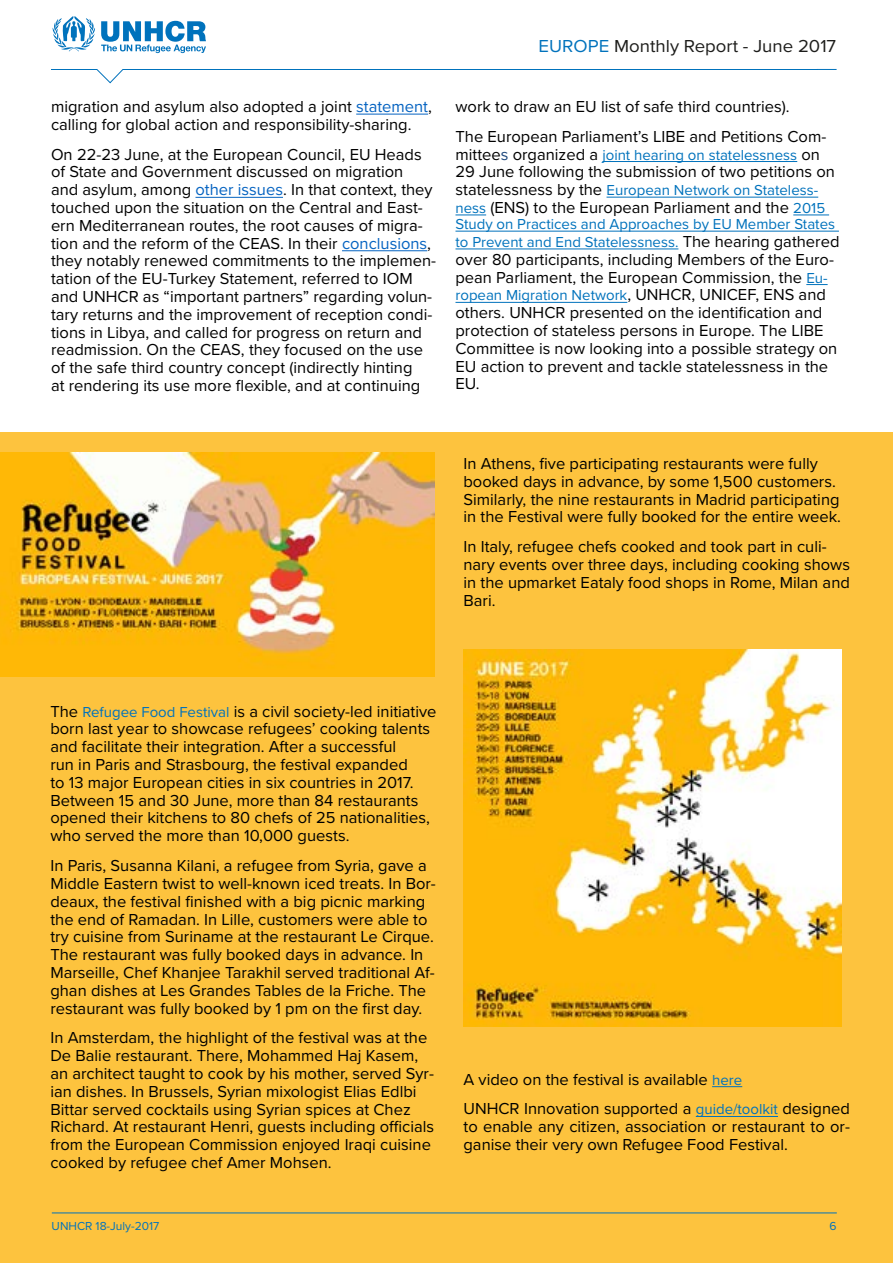
<style>
.page{position:relative;width:893px;height:1263px;background:#fff}
.page>*{position:absolute;margin:0;border:0;box-sizing:border-box;transform-origin:0 0}
.t1{font:18px "Proxima Nova";color:#1d1d1b}
.t2{font:16.5px/17.9px "Proxima Nova";color:#000}
.t3{font:15px/17.9px "Proxima Nova";color:#0072bc}
.t4{font:12px "Proxima Nova";color:#0072bc}
.s1{color:#0563c1}
.s2{color:#0072bc}
.s3{font-size:16.5px;color:#000}
.s4{font-size:16.5px;color:#1f497d}
.s5{font-size:15px;color:#0072bc}
</style>
<div class="page">
<div style="left:0;top:432px;width:893px;height:831px;background:#fdc33e"></div>
<hr style="left:356px;top:114px;width:72px;height:1px;background:#0563c1">
<hr style="left:195px;top:197px;width:88px;height:1px;background:#0563c1">
<hr style="left:342px;top:250px;width:85px;height:1px;background:#0563c1">
<hr style="left:602px;top:161px;width:195px;height:1px;background:#0072bc">
<hr style="left:606px;top:197px;width:212px;height:1px;background:#0072bc">
<hr style="left:455px;top:215px;width:31px;height:1px;background:#0072bc">
<hr style="left:793px;top:215px;width:36px;height:1px;background:#0072bc">
<hr style="left:455px;top:231px;width:384px;height:1px;background:#0072bc">
<hr style="left:455px;top:249px;width:223px;height:1px;background:#0072bc">
<svg style="left:806px;top:284px;width:22px;height:1px"></svg>
<hr style="left:455px;top:302px;width:172px;height:1px;background:#0072bc">
<img style="left:463px;top:649px;width:379px;height:377px">
<img style="left:0;top:452px;width:434px;height:224px">
<hr style="left:712px;top:1086px;width:30px;height:1px;background:#0072bc">
<hr style="left:696px;top:1116px;width:82px;height:1px;background:#0072bc">
<hr style="left:52px;top:1212px;width:785px;height:1px;background:#0072bc">
<svg style="left:52px;top:16px;width:785px;height:68px"></svg>
<p class="t2" style="left:51px;top:97px;width:382px">migration and asylum also adopted a joint <span class="s1">statement</span>, calling for global action and responsibility-sharing.</p>
<p class="t2" style="left:51px;top:144px;width:387px">On 22-23 June, at the European Council, EU Heads of State and Government discussed on migration<br>and asylum, among <span class="s1">other issues</span>. In that context, they touched upon the situation on the Central and East&shy;ern Mediterranean routes, the root causes of migra&shy;tion and the reform of the CEAS. In their <span class="s1">conclusions</span>, they notably renewed commitments to the implemen&shy;tation of the EU-Turkey Statement, referred to IOM and UNHCR as “important partners” regarding volun&shy;tary returns and the improvement of reception condi&shy;tions in Libya, and called for progress on return and readmission. On the CEAS, they focused on the use of the safe third country concept (indirectly hinting<br>at rendering its use more flexible, and at continuing</p>
<p class="t1" style="left:539px;top:32px;width:299px"><span class="s2">EUROPE</span> Monthly Report - June 2017</p>
<p class="t2" style="left:455px;top:91px;width:372px;line-height:29.8px">work to draw an EU list of safe third countries).<br>The European Parliament’s LIBE and Petitions Com-</p>
<p class="t3" style="left:455px;top:145px;width:366px"><span class="s3">mittee</span><span class="s4">s</span> <span class="s3">organized a</span> joint hearing on statelessness <span class="s3">on</span></p>
<p class="t2" style="left:455px;top:162px;width:381px">29 June following the submission of two petitions on</p>
<p class="t3" style="left:455px;top:181px;width:364px"><span class="s3">statelessness by the</span> European Network on Stateless-</p>
<p class="t2" style="left:455px;top:198px;width:371px"><span class="s5">ness</span> (ENS) to the European Parliament and the <span class="s5">2015</span></p>
<p class="t3" style="left:455px;top:215px;width:385px">Study on Practices and Approaches by EU Member States to Prevent and End Statelessness. <span class="s3">The hearing gathered</span></p>
<p class="t2" style="left:455px;top:250px;width:380px">over 80 participants, including Members of the Euro&shy;pean Parliament, the European Commission, the <span class="s5">Eu-</span></p>
<p class="t3" style="left:455px;top:286px;width:372px">ropean Migration Network<span class="s3">, UNHCR, UNICEF, ENS and</span></p>
<p class="t2" style="left:455px;top:303px;width:383px">others. UNHCR presented on the identification and protection of stateless persons in Europe. The LIBE Committee is now looking into a possible strategy on EU action to prevent and tackle statelessness in the EU.</p>
<p class="t2" style="left:463px;top:454px;width:379px">In Athens, five participating restaurants were fully booked days in advance, by some 1,500 customers.<br>Similarly, the nine restaurants in Madrid participating in the Festival were fully booked for the entire week.</p>
<p class="t2" style="left:463px;top:537px;width:388px">In Italy, refugee chefs cooked and took part in culi&shy;nary events over three days, including cooking shows in the upmarket Eataly food shops in Rome, Milan and Bari.</p>
<p class="t2" style="left:50px;top:701px;width:388px">The <span class="s5">Refugee Food Festival</span> is a civil society-led initiative born last year to showcase refugees’ cooking talents and facilitate their integration. After a successful<br>run in Paris and Strasbourg, the festival expanded<br>to 13 major European cities in six countries in 2017.<br>Between 15 and 30 June, more than 84 restaurants opened their kitchens to 80 chefs of 25 nationalities, who served the more than 10,000 guests.</p>
<p class="t2" style="left:50px;top:856px;width:387px">In Paris, Susanna Kilani, a refugee from Syria, gave a Middle Eastern twist to well-known iced treats. In Bor&shy;deaux, the festival finished with a big picnic marking the end of Ramadan. In Lille, customers were able to try cuisine from Suriname at the restaurant Le Cirque.<br>The restaurant was fully booked days in advance. In Marseille, Chef Khanjee Tarakhil served traditional Af&shy;ghan dishes at Les Grandes Tables de la Friche. The restaurant was fully booked by 1 pm on the first day.</p>
<p class="t2" style="left:50px;top:1028px;width:385px">In Amsterdam, the highlight of the festival was at the De Balie restaurant. There, Mohammed Haj Kasem, an architect taught to cook by his mother, served Syr&shy;ian dishes. In Brussels, Syrian mixologist Elias Edlbi Bittar served cocktails using Syrian spices at Chez Richard. At restaurant Henri, guests including officials from the European Commission enjoyed Iraqi cuisine cooked by refugee chef Amer Mohsen.</p>
<p class="t2" style="left:463px;top:1063px;width:388px;line-height:29.8px">A video on the festival is available <span class="s5">here<br></span>UNHCR Innovation supported a <span class="s5">guide/toolkit</span> designed</p>
<p class="t2" style="left:463px;top:1117px;width:388px">to enable any citizen, association or restaurant to or&shy;ganise their very own Refugee Food Festival.</p>
<p class="t4" style="left:52px;top:1217px;width:109px">UNHCR 18-July-2017</p>
<p class="t4" style="left:829px;top:1217px;width:9px">6</p>
</div>
